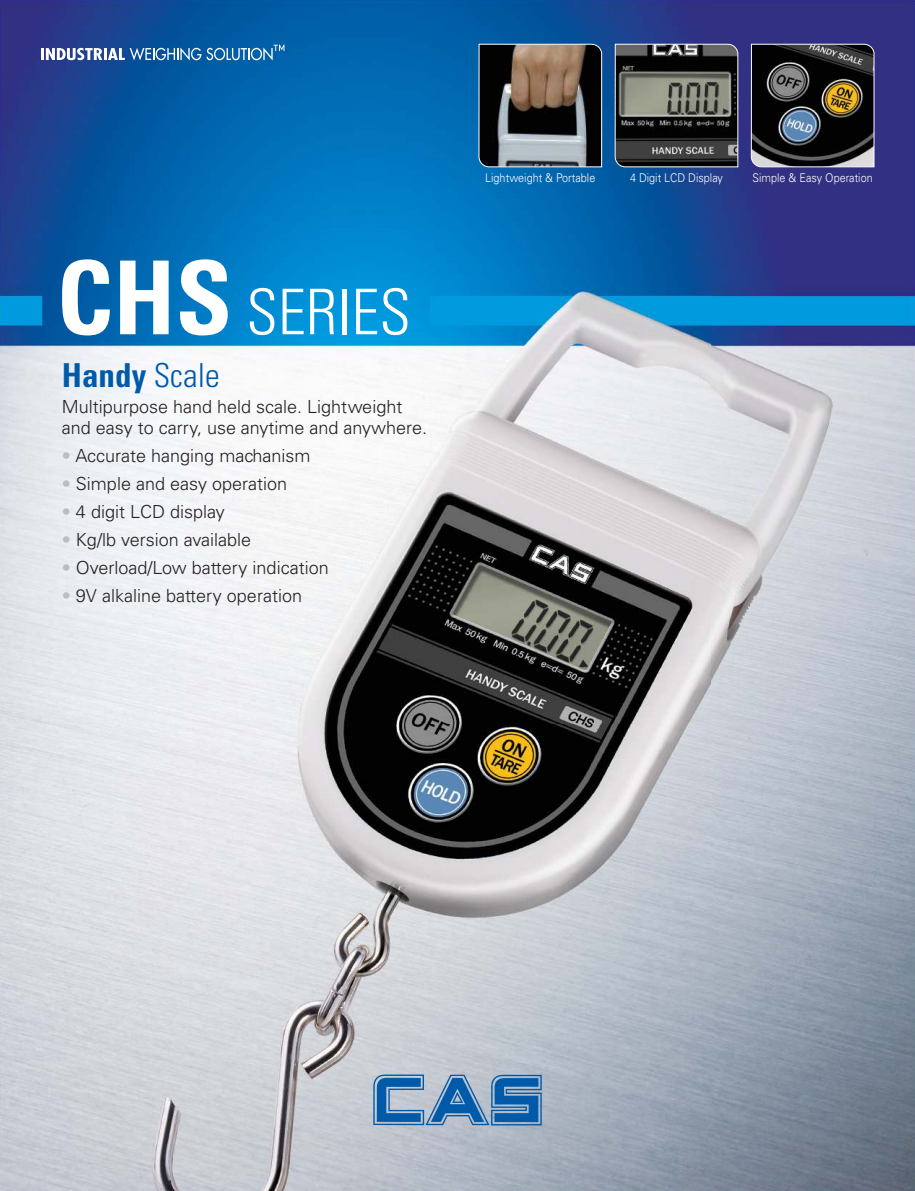
<style>
.page{position:relative;width:915px;height:1191px;background:#fff}
.page>*{position:absolute;margin:0;border:0;box-sizing:border-box;transform-origin:0 0}
.t1{font:300 condensed 63px "Univers LT Std";color:#fff}
.t2{font:700 condensed 33px "Univers LT Std";color:#005aaa}
.t3{font:300 18px/21.6px "Univers LT Std";color:#231f20}
.t4{font:300 12px "Univers LT Std";color:#fff;scale:.9 1}
.s1{font-weight:700;font-size:102px}
.s2{font-weight:300}
.s3{color:#bbbdbf}
</style>
<div class="page">
<img style="left:0;top:0;width:711px;height:724px">
<img style="left:711px;top:0;width:203px;height:1191px">
<img style="left:0;top:724px;width:712px;height:467px">
<svg style="left:373px;top:1074px;width:168px;height:51px;background:#5b8cba"></svg>
<svg style="left:478px;top:44px;width:123px;height:123px;background:#595450"></svg>
<svg style="left:614px;top:44px;width:124px;height:123px;background:#4a4c48"></svg>
<img style="left:750px;top:44px;width:124px;height:123px">
<svg style="left:41px;top:45px;width:243px;height:15px"></svg>
<h1 class="t1" style="left:56px;top:276px;width:356px"><span class="s1">CHS</span> SERIES</h1>
<h2 class="t2" style="left:62px;top:362px;width:159px">Handy <span class="s2">Scale</span></h2>
<p class="t3" style="left:62px;top:397px;width:367px">Multipurpose hand held scale. Lightweight and easy to carry, use anytime and anywhere.</p>
<p class="t3" style="left:62px;top:446px;width:250px"><span class="s3">•</span> Accurate hanging machanism</p>
<p class="t3" style="left:62px;top:474px;width:227px"><span class="s3">•</span> Simple and easy operation</p>
<p class="t3" style="left:62px;top:502px;width:164px"><span class="s3">•</span> 4 digit LCD display</p>
<p class="t3" style="left:62px;top:530px;width:190px"><span class="s3">•</span> Kg/lb version available</p>
<p class="t3" style="left:62px;top:558px;width:268px"><span class="s3">•</span> Overload/Low battery indication</p>
<p class="t3" style="left:62px;top:586px;width:241px"><span class="s3">•</span> 9V alkaline battery operation</p>
<p class="t4" style="left:485px;top:173px;width:124px">Lightweight &amp; Portable</p>
<p class="t4" style="left:629px;top:173px;width:105px">4 Digit LCD Display</p>
<p class="t4" style="left:752px;top:173px;width:135px">Simple &amp; Easy Operation</p>
</div>
